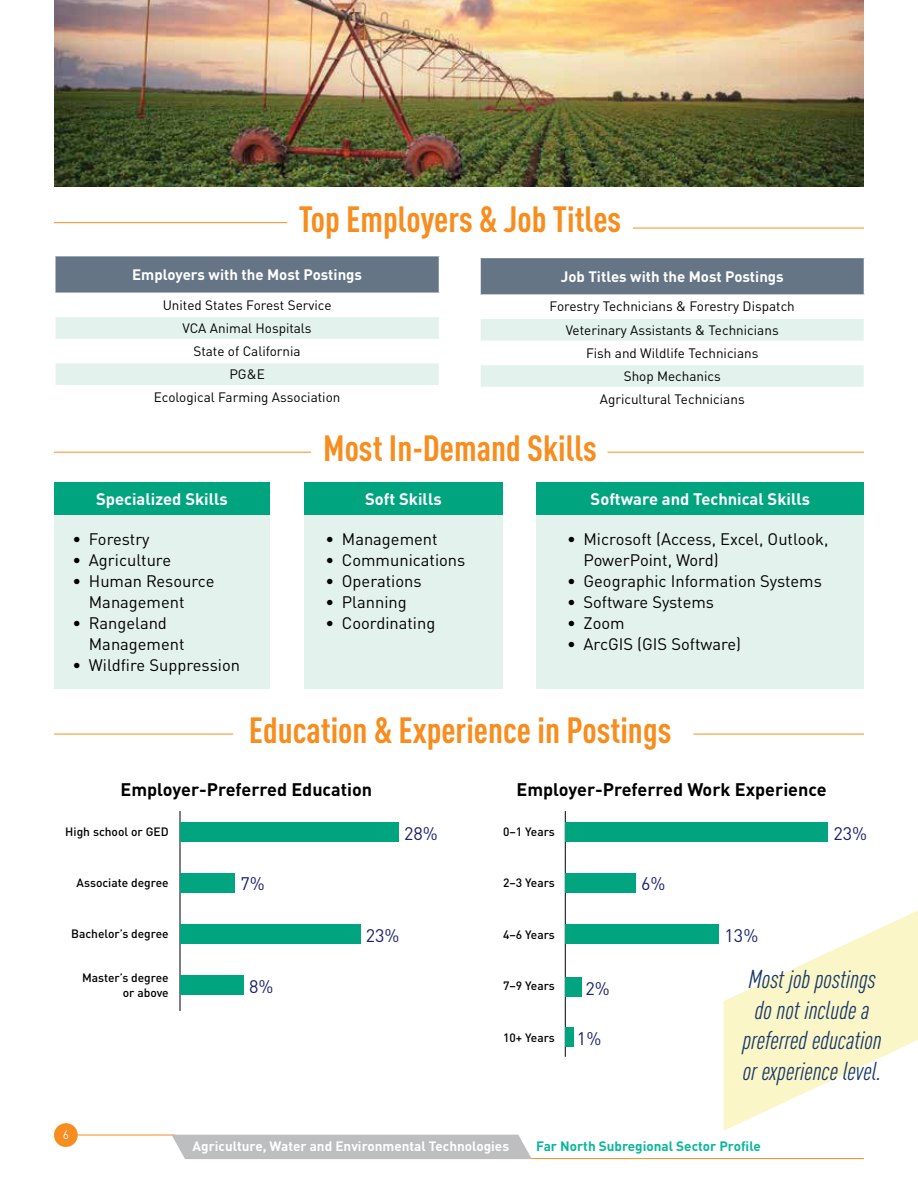
<style>
.page{position:relative;width:918px;height:1188px;background:#fff}
.page>*{position:absolute;margin:0;border:0;box-sizing:border-box;transform-origin:0 0}
.t1{font:700 condensed 36px "DIN Pro";color:#f78d1e}
.t2{font:italic condensed 25.5px/30.6px "DIN Pro";color:#193868;text-align:center}
.t3{font:700 18px "DIN Pro";color:#000}
.t4{font:18px "DIN Pro";color:#19226d}
.t5{font:16.5px/21px "DIN Pro";color:#000}
.t6{font:700 16.5px "DIN Pro";color:#fff}
.t7{font:700 15px "DIN Pro";color:#fff}
.t8{font:13.5px/23.1px "DIN Pro";color:#000;text-align:center}
.t9{font:700 13.5px "DIN Pro";color:#fff}
.t10{font:700 13.5px "DIN Pro";color:#0bb69a}
.t11{font:500 12px/14.4px "DIN Pro";color:#000;text-align:right}
.t12{font:12px "DIN Pro";color:#fff}
</style>
<div class="page">
<hr style="left:186px;top:1158px;width:678px;height:1px;background:#f78d1e">
<hr style="left:77px;top:1135px;width:98px;height:1px;background:#f78d1e">
<div style="left:54px;top:1123px;width:24px;height:24px;background:#f78d1e;border-radius:50%"></div>
<div style="left:171px;top:1135px;width:361px;height:24px;background:#bcbec0"></div>
<hr style="left:633px;top:228px;width:231px;height:1px;background:#f78d1e">
<div style="left:54px;top:508px;width:216px;height:180px;background:#e3f2ed"></div>
<div style="left:304px;top:508px;width:198px;height:180px;background:#e3f2ed"></div>
<div style="left:537px;top:508px;width:327px;height:180px;background:#e3f2ed"></div>
<hr style="left:608px;top:452px;width:256px;height:1px;background:#f78d1e">
<hr style="left:54px;top:452px;width:257px;height:1px;background:#f78d1e">
<div style="left:54px;top:482px;width:216px;height:33px;background:#00a580"></div>
<div style="left:304px;top:482px;width:198px;height:33px;background:#00a580"></div>
<div style="left:537px;top:482px;width:327px;height:33px;background:#00a580"></div>
<svg style="left:724px;top:910px;width:194px;height:221px"></svg>
<hr style="left:693px;top:734px;width:171px;height:1px;background:#f78d1e">
<hr style="left:54px;top:734px;width:179px;height:1px;background:#f78d1e">
<hr style="left:180px;top:811px;width:1px;height:200px;background:#000">
<div style="left:180px;top:822px;width:218px;height:20px;background:#00a580"></div>
<div style="left:180px;top:873px;width:55px;height:20px;background:#00a580"></div>
<div style="left:180px;top:924px;width:180px;height:20px;background:#00a580"></div>
<hr style="left:565px;top:811px;width:1px;height:246px;background:#000">
<div style="left:565px;top:822px;width:263px;height:20px;background:#00a580"></div>
<div style="left:565px;top:873px;width:71px;height:20px;background:#00a580"></div>
<div style="left:565px;top:924px;width:154px;height:20px;background:#00a580"></div>
<div style="left:565px;top:1027px;width:9px;height:20px;background:#00a580"></div>
<div style="left:565px;top:977px;width:17px;height:20px;background:#00a580"></div>
<hr style="left:54px;top:222px;width:233px;height:1px;background:#f78d1e">
<div style="left:55px;top:256px;width:385px;height:37px;background:#657585"></div>
<hr style="left:54px;top:256px;width:2px;height:37px;background:#fff">
<hr style="left:439px;top:256px;width:1px;height:37px;background:#fff">
<svg style="left:55px;top:317px;width:384px;height:68px"></svg>
<div style="left:480px;top:257px;width:384px;height:38px;background:#657585"></div>
<hr style="left:479px;top:257px;width:386px;height:1px;background:#fff">
<hr style="left:479px;top:258px;width:2px;height:36px;background:#fff">
<hr style="left:479px;top:294px;width:386px;height:2px;background:#fff">
<svg style="left:481px;top:319px;width:383px;height:68px"></svg>
<img style="left:54px;top:0;width:810px;height:187px">
<div style="left:180px;top:975px;width:64px;height:20px;background:#00a580"></div>
<h1 class="t1" style="left:299px;top:192px;width:324px">Top Employers &amp; Job Titles</h1>
<p class="t7" style="left:132px;top:262px;width:231px">Employers with the Most Postings</p>
<p class="t8" style="left:154px;top:292px;width:188px">United States Forest Service<br>VCA Animal Hospitals<br>State of California<br>PG&amp;E<br>Ecological Farming Association</p>
<p class="t7" style="left:561px;top:264px;width:225px">Job Titles with the Most Postings</p>
<p class="t8" style="left:550px;top:294px;width:247px">Forestry Technicians &amp; Forestry Dispatch<br>Veterinary Assistants &amp; Technicians<br>Fish and Wildlife Technicians<br>Shop Mechanics<br>Agricultural Technicians</p>
<h1 class="t1" style="left:323px;top:421px;width:275px">Most In-Demand Skills</h1>
<p class="t6" style="left:96px;top:485px;width:133px">Specialized Skills</p>
<p class="t6" style="left:365px;top:485px;width:78px">Soft Skills</p>
<p class="t6" style="left:591px;top:485px;width:221px">Software and Technical Skills</p>
<p class="t5" style="left:72px;top:527px;width:79px">• Forestry</p>
<p class="t5" style="left:72px;top:548px;width:100px">• Agriculture</p>
<p class="t5" style="left:89px;top:569px;width:127px;text-indent:-16px">• Human Resource<br>Management</p>
<p class="t5" style="left:89px;top:611px;width:97px;text-indent:-16px">• Rangeland<br>Management</p>
<p class="t5" style="left:72px;top:653px;width:169px">• Wildfire Suppression</p>
<p class="t5" style="left:584px;top:527px;width:246px;text-indent:-16px">• Microsoft (Access, Excel, Outlook,<br>PowerPoint, Word)</p>
<p class="t5" style="left:567px;top:569px;width:256px">• Geographic Information Systems</p>
<p class="t5" style="left:567px;top:590px;width:149px">• Software Systems</p>
<p class="t5" style="left:567px;top:611px;width:59px">• Zoom</p>
<p class="t5" style="left:567px;top:632px;width:176px">• ArcGIS (GIS Software)</p>
<p class="t5" style="left:325px;top:527px;width:114px">• Management</p>
<p class="t5" style="left:325px;top:548px;width:141px">• Communications</p>
<p class="t5" style="left:325px;top:569px;width:98px">• Operations</p>
<p class="t5" style="left:325px;top:590px;width:83px">• Planning</p>
<p class="t5" style="left:325px;top:611px;width:111px">• Coordinating</p>
<h1 class="t1" style="left:249px;top:703px;width:424px">Education &amp; Experience in Postings</h1>
<p class="t3" style="left:121px;top:775px;width:253px">Employer-Preferred Education</p>
<p class="t3" style="left:517px;top:775px;width:312px">Employer-Preferred Work Experience</p>
<p class="t11" style="left:65px;top:824px;width:105px">High school or GED</p>
<p class="t11" style="left:77px;top:874px;width:94px">Associate degree</p>
<p class="t11" style="left:71px;top:925px;width:99px">Bachelor’s degree</p>
<p class="t4" style="left:241px;top:870px;width:26px">7%</p>
<p class="t4" style="left:404px;top:819px;width:35px">28%</p>
<p class="t4" style="left:366px;top:921px;width:35px">23%</p>
<p class="t11" style="left:503px;top:823px;width:53px">0–1 Years</p>
<p class="t11" style="left:503px;top:874px;width:53px">2–3 Years</p>
<p class="t11" style="left:503px;top:926px;width:53px">4–6 Years</p>
<p class="t4" style="left:641px;top:870px;width:26px">6%</p>
<p class="t4" style="left:725px;top:921px;width:35px">13%</p>
<p class="t4" style="left:833px;top:819px;width:35px">23%</p>
<p class="t11" style="left:82px;top:969px;width:88px">Master’s degree or above</p>
<p class="t4" style="left:249px;top:972px;width:26px">8%</p>
<p class="t11" style="left:503px;top:977px;width:53px">7–9 Years</p>
<p class="t11" style="left:503px;top:1029px;width:53px">10+ Years</p>
<p class="t4" style="left:585px;top:974px;width:26px">2%</p>
<p class="t4" style="left:577px;top:1024px;width:26px">1%</p>
<h2 class="t2" style="left:742px;top:962px;width:141px">Most job postings do not include a preferred education or experience level.</h2>
<p class="t12" style="left:63px;top:1125px;width:8px">6</p>
<p class="t9" style="left:193px;top:1135px;width:318px">Agriculture, Water and Environmental Technologies</p>
<p class="t10" style="left:536px;top:1135px;width:226px">Far North Subregional Sector Profile</p>
</div>
